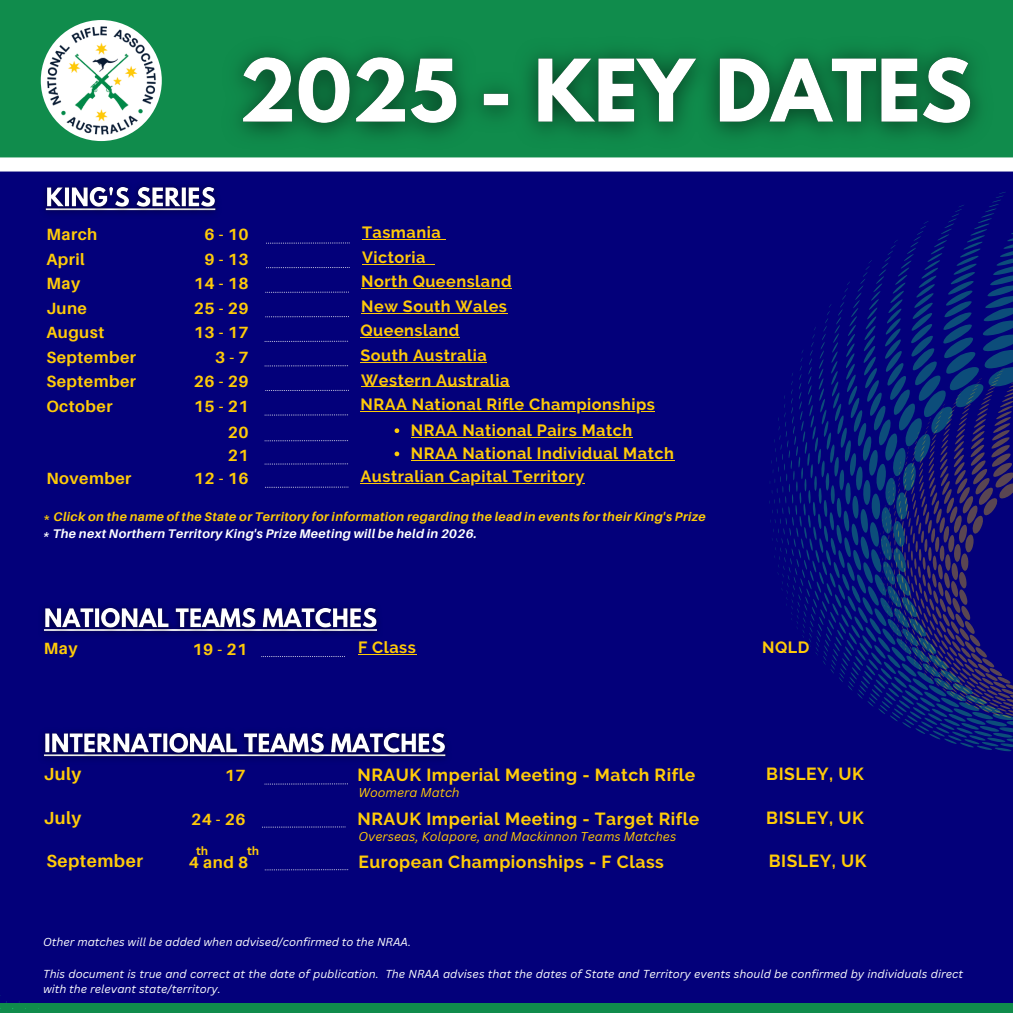
<style>
.page{position:relative;width:1013px;height:1013px;background:#fff}
.page>*{position:absolute;margin:0;border:0;box-sizing:border-box;transform-origin:0 0}
.t1{font:700 17.5px "Raleway";letter-spacing:.03em;color:#ffcb08}
.t2{font:700 17.5px "Aileron";letter-spacing:.03em;color:#ffcb08}
.t3{font:700 16.25px "Raleway";letter-spacing:.03em;color:#ffc908}
.t4{font:700 16.25px "Aileron";letter-spacing:.03em;color:#ffcb08}
.t5{font:700 16.25px "Raleway";letter-spacing:.03em;color:#ffcb08}
.t6{font:700 16.25px "Aileron";color:#ffc908}
.t7{font:italic 700 12.5px "Aileron";letter-spacing:.03em;color:#ffcb08}
.t8{font:italic 700 12.5px "Aileron";letter-spacing:.03em;color:#fff}
.t9{font:italic 12.5px "Canva Sans";color:#ffc908}
.t10{font:700 11.75px "Canva Sans";color:#ffcb08}
.t11{font:italic 11.25px/15px "Canva Sans";color:#fff}
.s1{font-style:normal}
</style>
<div class="page">
<div style="left:0;top:0;width:1012px;height:1012px;background:#108c4c"></div>
<div style="left:0;top:164px;width:1012px;height:838px;background:#03007a"></div>
<div style="left:0;top:157px;width:1012px;height:14px;background:#fff"></div>
<img style="left:40px;top:24px;width:122px;height:118px">
<svg style="left:0;top:995px;width:13px;height:14px"></svg>
<svg style="left:645px;top:157px;width:367px;height:472px"></svg>
<svg style="left:261px;top:656px;width:84px;height:1px"></svg>
<img style="left:42px;top:606px;width:337px;height:29px">
<hr style="left:358px;top:654px;width:58px;height:1px;background:#ffc908">
<svg style="left:262px;top:826px;width:83px;height:1px"></svg>
<img style="left:42px;top:731px;width:406px;height:29px">
<svg style="left:265px;top:869px;width:83px;height:1px"></svg>
<svg style="left:265px;top:316px;width:84px;height:1px"></svg>
<hr style="left:361px;top:313px;width:146px;height:1px;background:#ffc908">
<svg style="left:265px;top:291px;width:84px;height:2px"></svg>
<hr style="left:361px;top:288px;width:151px;height:1px;background:#ffc908">
<img style="left:44px;top:185px;width:174px;height:29px">
<svg style="left:266px;top:242px;width:83px;height:2px"></svg>
<hr style="left:362px;top:239px;width:79px;height:1px;background:#ffc908">
<svg style="left:266px;top:267px;width:83px;height:1px"></svg>
<hr style="left:362px;top:264px;width:64px;height:1px;background:#ffc908">
<svg style="left:265px;top:486px;width:83px;height:2px"></svg>
<hr style="left:360px;top:483px;width:225px;height:1px;background:#ffc908">
<svg style="left:264px;top:341px;width:84px;height:1px"></svg>
<hr style="left:360px;top:337px;width:100px;height:1px;background:#ffc908">
<svg style="left:264px;top:365px;width:84px;height:1px"></svg>
<hr style="left:360px;top:362px;width:127px;height:1px;background:#ffc908">
<svg style="left:265px;top:390px;width:84px;height:1px"></svg>
<hr style="left:361px;top:386px;width:149px;height:1px;background:#ffc908">
<img style="left:209px;top:50px;width:795px;height:110px">
<svg style="left:799px;top:327px;width:213px;height:425px"></svg>
<svg style="left:264px;top:414px;width:84px;height:1px"></svg>
<hr style="left:360px;top:411px;width:295px;height:1px;background:#ffcb08">
<svg style="left:264px;top:440px;width:84px;height:1px"></svg>
<svg style="left:394px;top:428px;width:5px;height:5px"></svg>
<hr style="left:411px;top:437px;width:221px;height:1px;background:#ffcb08">
<svg style="left:264px;top:463px;width:84px;height:1px"></svg>
<svg style="left:394px;top:451px;width:5px;height:5px"></svg>
<hr style="left:411px;top:460px;width:263px;height:1px;background:#ffcb08">
<svg style="left:264px;top:783px;width:84px;height:1px"></svg>
<h4 class="t4" style="left:46px;top:224px;width:53px">March</h4>
<p class="t4" style="left:205px;top:224px;width:46px">6-10</p>
<h4 class="t3" style="left:362px;top:223px;width:80px">Tasmania</h4>
<h4 class="t4" style="left:46px;top:249px;width:40px">April</h4>
<h4 class="t4" style="left:205px;top:249px;width:46px">9-13</h4>
<h4 class="t3" style="left:362px;top:247px;width:65px">Victoria</h4>
<p class="t4" style="left:46px;top:273px;width:35px">May</p>
<h4 class="t4" style="left:194px;top:273px;width:56px">14 - 18</h4>
<h4 class="t3" style="left:361px;top:272px;width:152px">North Queensland</h4>
<h4 class="t4" style="left:46px;top:298px;width:42px">June</h4>
<h4 class="t4" style="left:194px;top:298px;width:56px">25 - 29</h4>
<p class="t3" style="left:361px;top:296px;width:147px">New South Wales</p>
<p class="t4" style="left:46px;top:322px;width:59px">August</p>
<p class="t4" style="left:194px;top:322px;width:56px">13 - 17</p>
<h4 class="t3" style="left:360px;top:321px;width:100px">Queensland</h4>
<p class="t4" style="left:46px;top:347px;width:91px">September</p>
<p class="t4" style="left:215px;top:347px;width:35px">3-7</p>
<p class="t3" style="left:360px;top:346px;width:128px">South Australia</p>
<h4 class="t4" style="left:46px;top:371px;width:91px">September</h4>
<h4 class="t4" style="left:194px;top:371px;width:56px">26 - 29</h4>
<p class="t3" style="left:361px;top:370px;width:150px">Western Australia</p>
<h6 class="t4" style="left:46px;top:396px;width:68px">October</h6>
<h4 class="t4" style="left:194px;top:396px;width:56px">15 - 21</h4>
<h6 class="t5" style="left:360px;top:395px;width:296px">NRAA National Rifle Championships</h6>
<p class="t4" style="left:228px;top:422px;width:22px">20</p>
<h4 class="t5" style="left:411px;top:420px;width:223px">NRAA National Pairs Match</h4>
<h3 class="t4" style="left:228px;top:445px;width:22px">21</h3>
<h4 class="t5" style="left:411px;top:444px;width:264px">NRAA National Individual Match</h4>
<h4 class="t4" style="left:46px;top:468px;width:87px">November</h4>
<h4 class="t4" style="left:194px;top:468px;width:56px">12 - 16</h4>
<h4 class="t3" style="left:360px;top:467px;width:225px">Australian Capital Territory</h4>
<p class="t7" style="left:43px;top:509px;width:664px"><span class="s1">*</span> Click on the name of the State or Territory for information regarding the lead in events for their King's Prize</p>
<p class="t8" style="left:43px;top:526px;width:435px">* The next Northern Territory King's Prize Meeting will be held in 2026.</p>
<p class="t4" style="left:44px;top:638px;width:35px">May</p>
<h3 class="t4" style="left:192px;top:639px;width:56px">19 - 21</h3>
<p class="t3" style="left:358px;top:637px;width:59px">F Class</p>
<h3 class="t5" style="left:762px;top:637px;width:49px">NQLD</h3>
<h4 class="t2" style="left:44px;top:763px;width:39px">July</h4>
<h4 class="t6" style="left:225px;top:765px;width:22px">17</h4>
<p class="t1" style="left:357px;top:764px;width:339px">NRAUK Imperial Meeting - Match Rifle</p>
<h4 class="t1" style="left:766px;top:763px;width:99px">BISLEY, UK</h4>
<h4 class="t9" style="left:358px;top:783px;width:103px">Woomera Match</h4>
<p class="t2" style="left:44px;top:806px;width:39px">July</p>
<h4 class="t6" style="left:191px;top:808px;width:56px">24 - 26</h4>
<h4 class="t1" style="left:357px;top:808px;width:343px">NRAUK Imperial Meeting - Target Rifle</h4>
<p class="t1" style="left:766px;top:807px;width:99px">BISLEY, UK</p>
<h4 class="t9" style="left:358px;top:827px;width:319px">Overseas, Kolapore, and Mackinnon Teams Matches</h4>
<h4 class="t10" style="left:196px;top:842px;width:14px">th</h4>
<h4 class="t10" style="left:247px;top:842px;width:14px">th</h4>
<h4 class="t2" style="left:46px;top:850px;width:98px">September</h4>
<p class="t4" style="left:189px;top:852px;width:61px">4 and 8</p>
<h4 class="t1" style="left:768px;top:851px;width:99px">BISLEY, UK</h4>
<h4 class="t1" style="left:358px;top:851px;width:307px">European Championships - F Class</h4>
<p class="t11" style="left:43px;top:934px;width:369px">Other matches will be added when advised/confirmed to the NRAA.</p>
<p class="t11" style="left:43px;top:966px;width:921px">This document is true and correct at the date of publication. The NRAA advises that the dates of State and Territory events should be confirmed by individuals direct with the relevant state/territory.</p>
</div>
